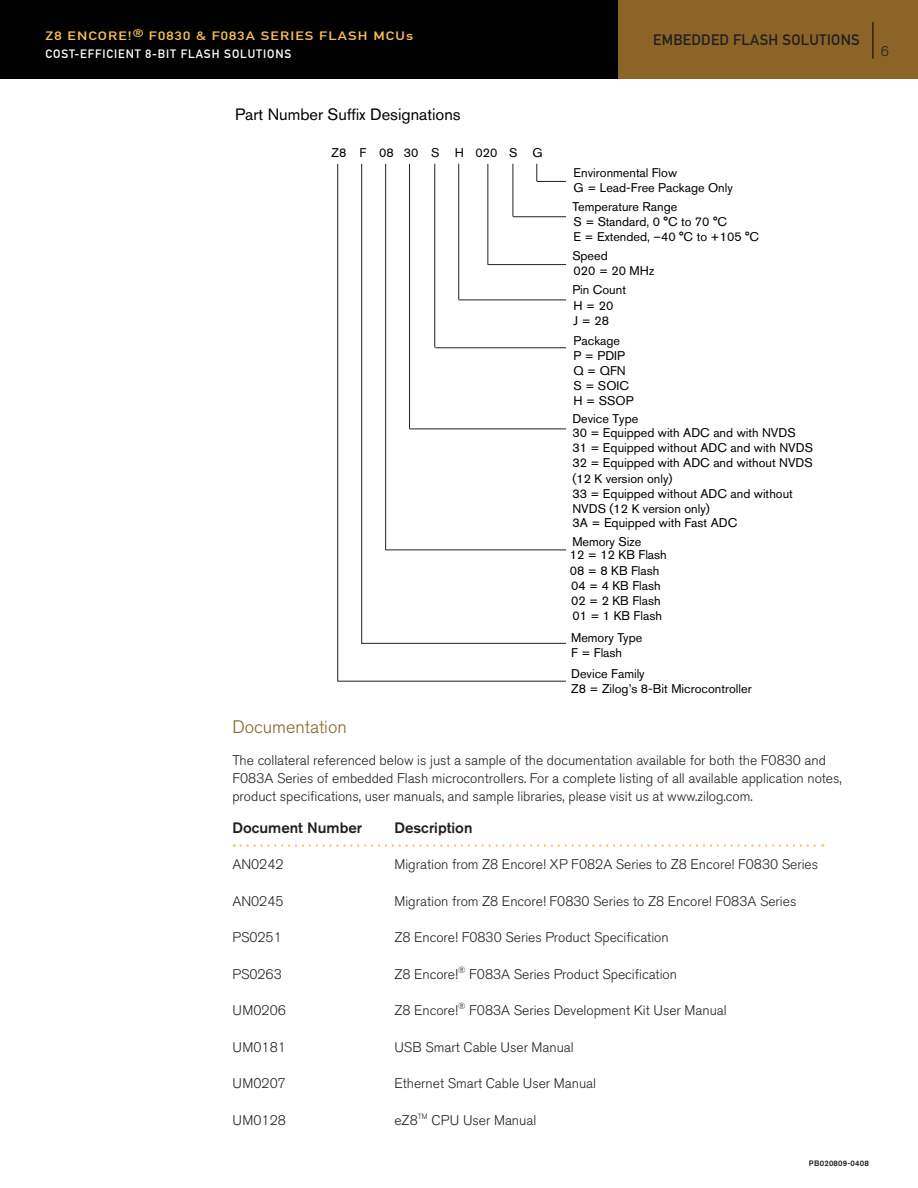
<style>
.page{position:relative;width:918px;height:1188px;background:#fff}
.page>*{position:absolute;margin:0;border:0;box-sizing:border-box;transform-origin:0 0}
.Headers{font:300 18px "Akzidenz Grotesk BE";color:#8c6428}
.t1{font:16.35px "Akzidenz Grotesk BE";color:#000}
.Headers-2{font:500 15px "Akzidenz Grotesk BE";color:#231f20}
.t2{font:15px "DIN Mittelschrift Std";letter-spacing:.02em;color:#231f20}
.Headers-3{font:300 13.8px/18px "Akzidenz Grotesk BE";color:#231f20}
.Body{font:300 13.8px "Akzidenz Grotesk BE";color:#231f20}
.t3{font:12.6px/15.1px "Akzidenz Grotesk BE";color:#000}
.t4{font:12px "DIN Mittelschrift Std";letter-spacing:.075em;color:#fdbf56;scale:1.25 1}
.t5{font:12px "DIN Mittelschrift Std";letter-spacing:.075em;color:#fff}
.Subheaders{font:500 7.8px "Akzidenz Grotesk BE";letter-spacing:.025em;color:#231f20}
</style>
<div class="page">
<div style="left:0;top:0;width:619px;height:79px;background:#010101"></div>
<div style="left:618px;top:0;width:300px;height:79px;background:#8c6428"></div>
<hr style="left:873px;top:22px;width:1px;height:37px;background:#000">
<hr style="left:337px;top:164px;width:1px;height:517px;background:#231f20">
<hr style="left:361px;top:164px;width:1px;height:480px;background:#231f20">
<hr style="left:385px;top:164px;width:1px;height:386px;background:#231f20">
<hr style="left:409px;top:164px;width:1px;height:265px;background:#231f20">
<hr style="left:435px;top:164px;width:1px;height:183px;background:#231f20">
<hr style="left:458px;top:164px;width:1px;height:136px;background:#231f20">
<hr style="left:488px;top:164px;width:1px;height:100px;background:#231f20">
<hr style="left:513px;top:164px;width:1px;height:52px;background:#231f20">
<svg style="left:537px;top:164px;width:29px;height:18px"></svg>
<hr style="left:513px;top:216px;width:53px;height:1px;background:#231f20">
<hr style="left:488px;top:264px;width:78px;height:1px;background:#231f20">
<hr style="left:459px;top:300px;width:107px;height:1px;background:#231f20">
<hr style="left:435px;top:348px;width:131px;height:1px;background:#231f20">
<hr style="left:409px;top:429px;width:157px;height:1px;background:#231f20">
<hr style="left:385px;top:550px;width:181px;height:1px;background:#231f20">
<hr style="left:361px;top:643px;width:205px;height:1px;background:#231f20">
<hr style="left:338px;top:681px;width:228px;height:1px;background:#231f20">
<svg style="left:241px;top:844px;width:582px;height:3px"></svg>
<p class="t4" style="left:46px;top:29px;width:51px">Z8 EN CORE</p>
<p class="t4" style="left:128px;top:29px;width:122px">!<sup>®</sup> F0830 &amp; F083A SERIE</p>
<p class="t4" style="left:305px;top:29px;width:88px">S FLASH MCUS</p>
<p class="t5" style="left:46px;top:47px;width:43px">COST-EFF</p>
<p class="t5" style="left:103px;top:47px;width:189px">ICIENT 8-BIT FLASH SOLUTIONS</p>
<p class="t2" style="left:653px;top:31px;width:207px">EMBEDDED FLASH SOLUTIONS</p>
<p class="Body" style="left:881px;top:44px;width:10px">6</p>
<p class="t1" style="left:235px;top:105px;width:227px">Part Number Suffix Designations</p>
<p class="t3" style="left:332px;top:145px;width:212px">Z8 F 0830S H020S G</p>
<p class="t3" style="left:574px;top:165px;width:161px">Environmental Flow<br>G = Lead-Free Package Only</p>
<p class="t3" style="left:572px;top:199px;width:188px">Temperature Range<br>S = Standard, 0 °C to 70 °C<br>E = Extended, –40 °C to +105 °C</p>
<p class="t3" style="left:572px;top:248px;width:83px">Speed<br>020 = 20 MHz</p>
<p class="t3" style="left:572px;top:282px;width:55px">Pin Count<br>H=20<br>J=28</p>
<p class="t3" style="left:574px;top:333px;width:61px">Package<br>P = PDIP<br>Q = QFN<br>S = SOIC<br>H = SSOP</p>
<p class="t3" style="left:572px;top:412px;width:225px;line-height:13.8px">Device Type<br>30 = Equipped with ADC and with NVDS</p>
<p class="t3" style="left:572px;top:440px;width:242px">31 = Equipped without ADC and with NVDS<br>32 = Equipped with ADC and without NVDS (12 K version only)<br>33 = Equipped without ADC and without<br>NVDS (12 K version only)</p>
<p class="t3" style="left:570px;top:534px;width:98px;line-height:13.8px">Memory Size<br>12 = 12 KB Flash</p>
<p class="t3" style="left:570px;top:563px;width:94px">08 = 8 KB Flash<br>04 = 4 KB Flash<br>02 = 2 KB Flash<br>01 = 1 KB Flash</p>
<p class="t3" style="left:571px;top:630px;width:73px">Memory Type<br>F = Flash</p>
<p class="t3" style="left:571px;top:666px;width:182px">Device Family<br>Z8 = Zilog’s 8-Bit Microcontroller</p>
<p class="t3" style="left:573px;top:515px;width:166px">3A = Equipped with Fast ADC</p>
<p class="Headers" style="left:232px;top:716px;width:116px">Documentation</p>
<p class="Headers-3" style="left:232px;top:751px;width:611px">The collateral referenced below is just a sample of the documentation available for both the F0830 and<br>F083A Series of embedded Flash microcontrollers. For a complete listing of all available application notes, product specifications, user manuals, and sample libraries, please visit us at www.zilog.com.</p>
<p class="Headers-2" style="left:232px;top:818px;width:131px">Document Number</p>
<p class="Headers-2" style="left:394px;top:818px;width:80px">Description</p>
<p class="Headers-3" style="left:232px;top:856px;width:53px">AN0242</p>
<p class="Headers-3" style="left:394px;top:856px;width:425px">Migration from Z8 Encore! XP F082A Series to Z8 Encore! F0830 Series</p>
<p class="Headers-3" style="left:232px;top:892px;width:53px">AN0245</p>
<p class="Headers-3" style="left:394px;top:892px;width:404px">Migration from Z8 Encore! F0830 Series to Z8 Encore! F083A Series</p>
<p class="Headers-3" style="left:232px;top:929px;width:51px">PS0251</p>
<p class="Headers-3" style="left:394px;top:929px;width:276px">Z8 Encore! F0830 Series Product Specification</p>
<p class="Headers-3" style="left:232px;top:965px;width:51px">PS0263</p>
<p class="Headers-3" style="left:394px;top:965px;width:284px">Z8 Encore!<sup>®</sup> F083A Series Product Specification</p>
<p class="Headers-3" style="left:232px;top:1002px;width:55px">UM0206</p>
<p class="Headers-3" style="left:394px;top:1002px;width:334px">Z8 Encore!<sup>®</sup> F083A Series Development Kit User Manual</p>
<p class="Headers-3" style="left:232px;top:1038px;width:55px">UM0181</p>
<p class="Headers-3" style="left:394px;top:1038px;width:181px">USB Smart Cable User Manual</p>
<p class="Headers-3" style="left:232px;top:1075px;width:55px">UM0207</p>
<p class="Headers-3" style="left:394px;top:1075px;width:203px">Ethernet Smart Cable User Manual</p>
<p class="Headers-3" style="left:232px;top:1112px;width:55px">UM0128</p>
<p class="Headers-3" style="left:394px;top:1112px;width:143px">eZ8<sup>TM</sup> CPU User Manual</p>
<p class="Subheaders" style="left:809px;top:1158px;width:62px">PB020809-0408</p>
</div>
